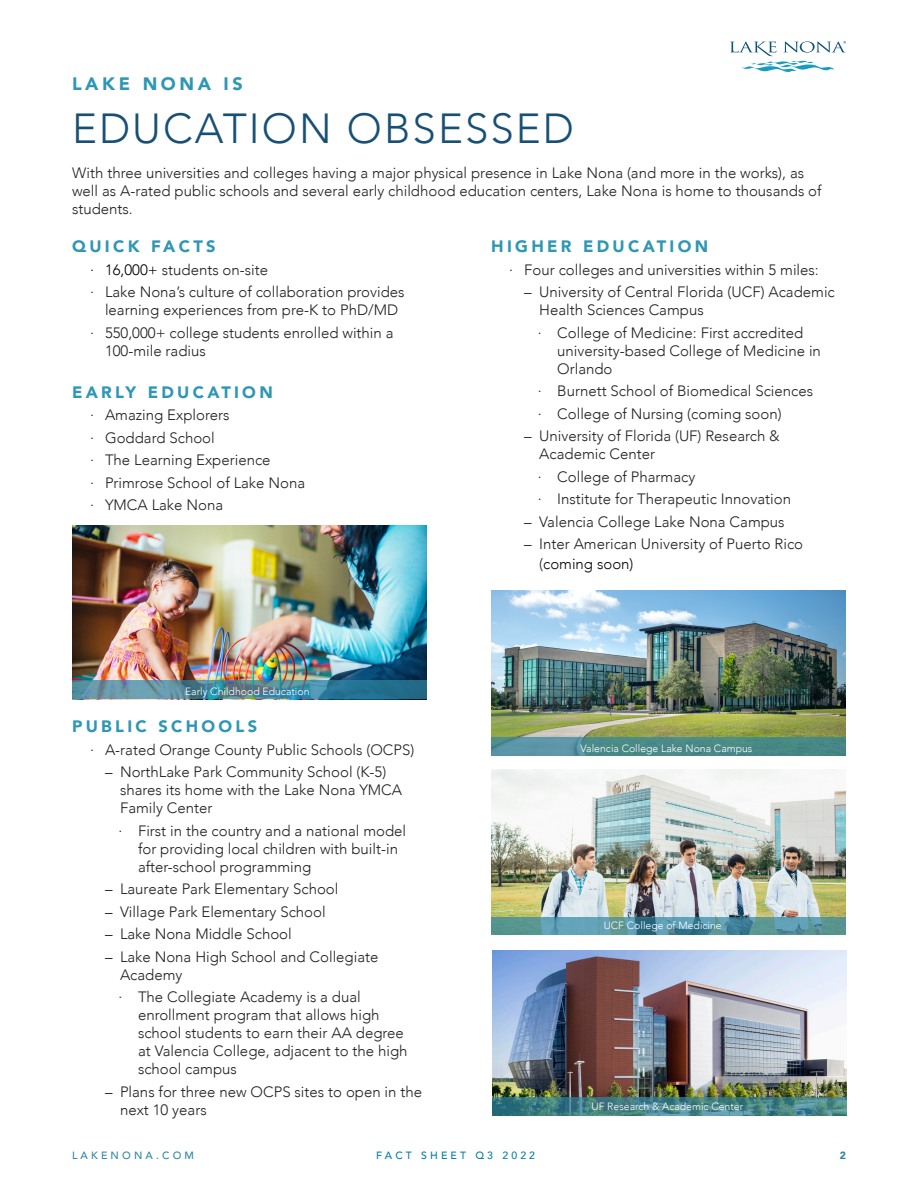
<style>
.page{position:relative;width:918px;height:1188px;background:#fff}
.page>*{position:absolute;margin:0;border:0;box-sizing:border-box;transform-origin:0 0}
.t1{font:300 42px "Avenir";letter-spacing:.05em;color:#185075}
.t2{font:900 18px "Avenir";letter-spacing:.2em;color:#2e97b4}
.t3{font:900 16.5px "Avenir";letter-spacing:.2em;color:#2e97b4}
.t4{font:300 15px/18px "Avenir";color:#231f20}
.t5{font:300 10.5px "Avenir";color:#fff}
.t6{font:500 10.5px "Avenir";letter-spacing:.3em;color:#067eaa}
.t7{font:500 10.5px "Avenir";letter-spacing:.3em;color:#3087a4}
.t8{font:900 10.5px "Avenir";color:#3087a4}
.s1{color:#000}
.s2{color:#040503}
</style>
<div class="page">
<svg style="left:730px;top:41px;width:116px;height:31px"></svg>
<img style="left:491px;top:769px;width:355px;height:148px">
<svg style="left:491px;top:917px;width:355px;height:18px;background:#55939f"></svg>
<img style="left:491px;top:590px;width:355px;height:147px">
<svg style="left:491px;top:737px;width:355px;height:19px;background:#4d8b8d"></svg>
<img style="left:492px;top:950px;width:355px;height:148px">
<img style="left:72px;top:525px;width:355px;height:156px">
<svg style="left:492px;top:1098px;width:355px;height:18px;background:#448287"></svg>
<svg style="left:72px;top:681px;width:355px;height:18px;background:#468399"></svg>
<p class="t2" style="left:72px;top:68px;width:172px">LAKE NONA IS</p>
<p class="t1" style="left:72px;top:103px;width:504px">EDUCATION OBSESSED</p>
<p class="t4" style="left:72px;top:163px;width:751px">With three universities and colleges having a major physical presence in Lake Nona (and more in the works), as well as A-rated public schools and several early childhood education centers, Lake Nona is home to thousands of students.</p>
<p class="t3" style="left:72px;top:232px;width:145px">QUICK FACTS</p>
<p class="t4" style="left:90px;top:261px;width:180px"><span class="s1">∙ 16,000+</span> students on-site</p>
<p class="t4" style="left:90px;top:283px;width:316px;text-align:center">∙ Lake Nona’s culture of collaboration provides learning experiences from pre-K to PhD/MD</p>
<p class="t4" style="left:105px;top:324px;width:290px;text-indent:-15px">∙ 550,000+ college students enrolled within a<br>100-mile radius</p>
<p class="t3" style="left:72px;top:378px;width:202px">EARLY EDUCATION</p>
<p class="t4" style="left:90px;top:406px;width:141px">∙ Amazing Explorers</p>
<p class="t4" style="left:90px;top:429px;width:126px">∙ Goddard School</p>
<p class="t4" style="left:90px;top:451px;width:182px">∙ The Learning Experience</p>
<p class="t4" style="left:90px;top:474px;width:217px">∙ Primrose School of Lake Nona</p>
<p class="t4" style="left:90px;top:496px;width:135px">∙ YMCA Lake Nona</p>
<p class="t5" style="left:185px;top:685px;width:126px">Early Childhood Education</p>
<p class="t3" style="left:72px;top:712px;width:187px">PUBLIC SCHOOLS</p>
<p class="t4" style="left:90px;top:741px;width:326px">∙ A-rated Orange County Public Schools (OCPS)</p>
<p class="t4" style="left:120px;top:763px;width:284px;text-indent:-15px">– NorthLake Park Community School (K-5) shares its home with the Lake Nona YMCA<br>Family Center</p>
<p class="t4" style="left:138px;top:822px;width:270px;text-indent:-20px">∙ First in the country and a national model for providing local children with built-in after-school programming</p>
<p class="t4" style="left:105px;top:880px;width:235px">– Laureate Park Elementary School</p>
<p class="t4" style="left:105px;top:903px;width:222px">– Village Park Elementary School</p>
<p class="t4" style="left:105px;top:925px;width:188px">– Lake Nona Middle School</p>
<p class="t4" style="left:120px;top:948px;width:260px;text-indent:-15px">– Lake Nona High School and Collegiate<br>Academy</p>
<p class="t4" style="left:138px;top:988px;width:271px;text-indent:-20px">∙ The Collegiate Academy is a dual enrollment program that allows high school students to earn their AA degree at Valencia College, adjacent to the high school campus</p>
<p class="t4" style="left:120px;top:1083px;width:304px;text-indent:-15px">– Plans for three new OCPS sites to open in the next 10 years</p>
<p class="t3" style="left:491px;top:232px;width:218px">HIGHER EDUCATION</p>
<p class="t4" style="left:509px;top:261px;width:311px">∙ Four colleges and universities within 5 miles:</p>
<p class="t4" style="left:539px;top:283px;width:297px;text-indent:-15px">– University of Central Florida (UCF) Academic<br>Health Sciences Campus</p>
<p class="t4" style="left:557px;top:324px;width:265px;text-indent:-20px">∙ College of Medicine: First accredited university-based College of Medicine in<br>Orlando</p>
<p class="t4" style="left:538px;top:382px;width:277px">∙ Burnett School of Biomedical Sciences</p>
<p class="t4" style="left:538px;top:405px;width:245px">∙ College of Nursing (coming soon)</p>
<p class="t4" style="left:539px;top:427px;width:242px;text-indent:-15px">– University of Florida (UF) Research &amp;<br>Academic Center</p>
<p class="t4" style="left:538px;top:468px;width:159px">∙ College of Pharmacy</p>
<p class="t4" style="left:538px;top:490px;width:255px">∙ Institute for Therapeutic Innovation</p>
<p class="t4" style="left:524px;top:513px;width:262px">– Valencia College Lake Nona Campus</p>
<p class="t4" style="left:539px;top:534px;width:265px;line-height:19.5px;text-indent:-15px">– Inter American University of Puerto Rico (<span class="s2">coming soon)</span></p>
<p class="t5" style="left:581px;top:742px;width:173px">Valencia College Lake Nona Campus</p>
<p class="t5" style="left:604px;top:919px;width:120px">UCF College of Medicine</p>
<p class="t5" style="left:592px;top:1100px;width:153px">UF Research &amp; Academic Center</p>
<p class="t7" style="left:72px;top:1146px;width:124px">LAKENONA.COM</p>
<p class="t6" style="left:376px;top:1146px;width:160px">FACT SHEET Q3 2022</p>
<p class="t8" style="left:840px;top:1147px;width:8px">2</p>
</div>
